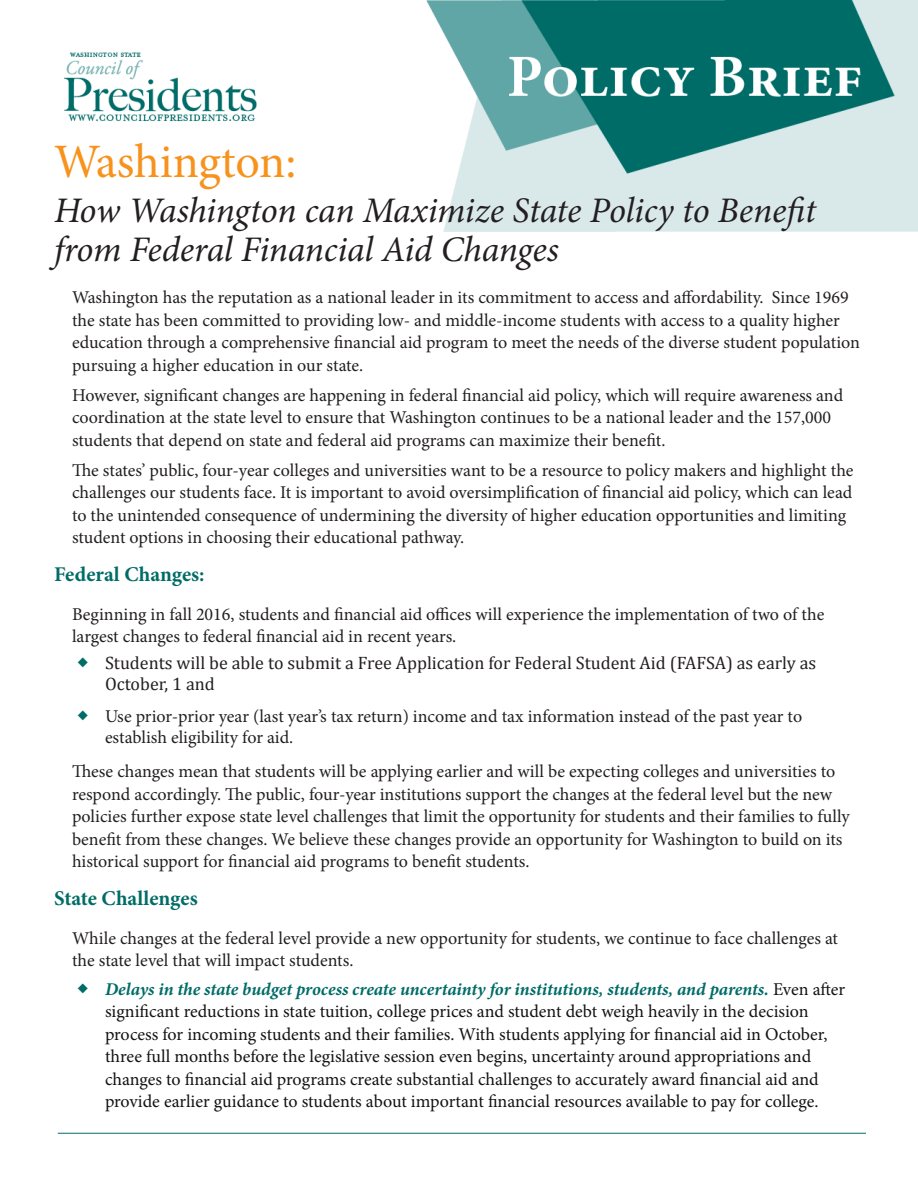
<style>
.page{position:relative;width:918px;height:1188px;background:#fff}
.page>*{position:absolute;margin:0;border:0;box-sizing:border-box;transform-origin:0 0}
.orange_lead_in_headl{font:48px "Minion Pro";letter-spacing:-.005em;color:#f7931d}
.second_line_lead{font:italic 36px "Minion Pro";letter-spacing:-.01em;color:#231f20}
.subhead{font:700 21px "Minion Pro";color:#006c67}
.Paragraph_serif_12_1{font:18px/22.5px "Minion Pro";color:#231f20}
.t1{font:18px/22.5px "Minion Pro";color:#131313}
.t2{font:18px/21px "Cambria";color:#231f20}
.s1{font-weight:700;font-style:italic;color:#006c67}
</style>
<div class="page">
<img style="left:64px;top:0;width:854px;height:232px">
<hr style="left:58px;top:1133px;width:808px;height:1px;background:#006c67">
<p class="orange_lead_in_headl" style="left:54px;top:130px;width:244px">Washington:</p>
<p class="second_line_lead" style="left:54px;top:186px;width:764px">How Washington can Maximize State Policy to Benefit</p>
<p class="second_line_lead" style="left:54px;top:225px;width:506px">from Federal Financial Aid Changes</p>
<p class="Paragraph_serif_12_1" style="left:72px;top:286px;width:790px">Washington has the reputation as a national leader in its commitment to access and affordability. Since 1969 the state has been committed to providing low- and middle-income students with access to a quality higher education through a comprehensive financial aid program to meet the needs of the diverse student population pursuing a higher education in our state.</p>
<p class="Paragraph_serif_12_1" style="left:72px;top:384px;width:773px">However, significant changes are happening in federal financial aid policy, which will require awareness and coordination at the state level to ensure that Washington continues to be a national leader and the 157,000 students that depend on state and federal aid programs can maximize their benefit.</p>
<p class="Paragraph_serif_12_1" style="left:72px;top:459px;width:783px">The states’ public, four-year colleges and universities want to be a resource to policy makers and highlight the challenges our students face. It is important to avoid oversimplification of financial aid policy, which can lead to the unintended consequence of undermining the diversity of higher education opportunities and limiting student options in choosing their educational pathway.</p>
<p class="subhead" style="left:54px;top:559px;width:152px">Federal Changes:</p>
<p class="Paragraph_serif_12_1" style="left:72px;top:603px;width:754px">Beginning in fall 2016, students and financial aid offices will experience the implementation of two of the largest changes to federal financial aid in recent years.</p>
<p class="t2" style="left:105px;top:652px;width:713px">Students will be able to submit a Free Application for Federal Student Aid (FAFSA) as early as<br>October, 1 and</p>
<p class="Paragraph_serif_12_1" style="left:105px;top:705px;width:699px;line-height:21px">Use prior-prior year (last year’s tax return) income and tax information instead of the past year to establish eligibility for aid.</p>
<p class="Paragraph_serif_12_1" style="left:72px;top:760px;width:779px">These changes mean that students will be applying earlier and will be expecting colleges and universities to respond accordingly. The public, four-year institutions support the changes at the federal level but the new policies further expose state level challenges that limit the opportunity for students and their families to fully benefit from these changes. We believe these changes provide an opportunity for Washington to build on its historical support for financial aid programs to benefit students.</p>
<p class="subhead" style="left:54px;top:883px;width:145px">State Challenges</p>
<p class="Paragraph_serif_12_1" style="left:72px;top:927px;width:768px">While changes at the federal level provide a new opportunity for students, we continue to face challenges at the state level that will impact students.</p>
<p class="t1" style="left:105px;top:978px;width:742px"><span class="s1">Delays in the state budget process create uncertainty for institutions, students, and parents.</span> Even after significant reductions in state tuition, college prices and student debt weigh heavily in the decision process for incoming students and their families. With students applying for financial aid in October, three full months before the legislative session even begins, uncertainty around appropriations and changes to financial aid programs create substantial challenges to accurately award financial aid and provide earlier guidance to students about important financial resources available to pay for college.</p>
</div>
